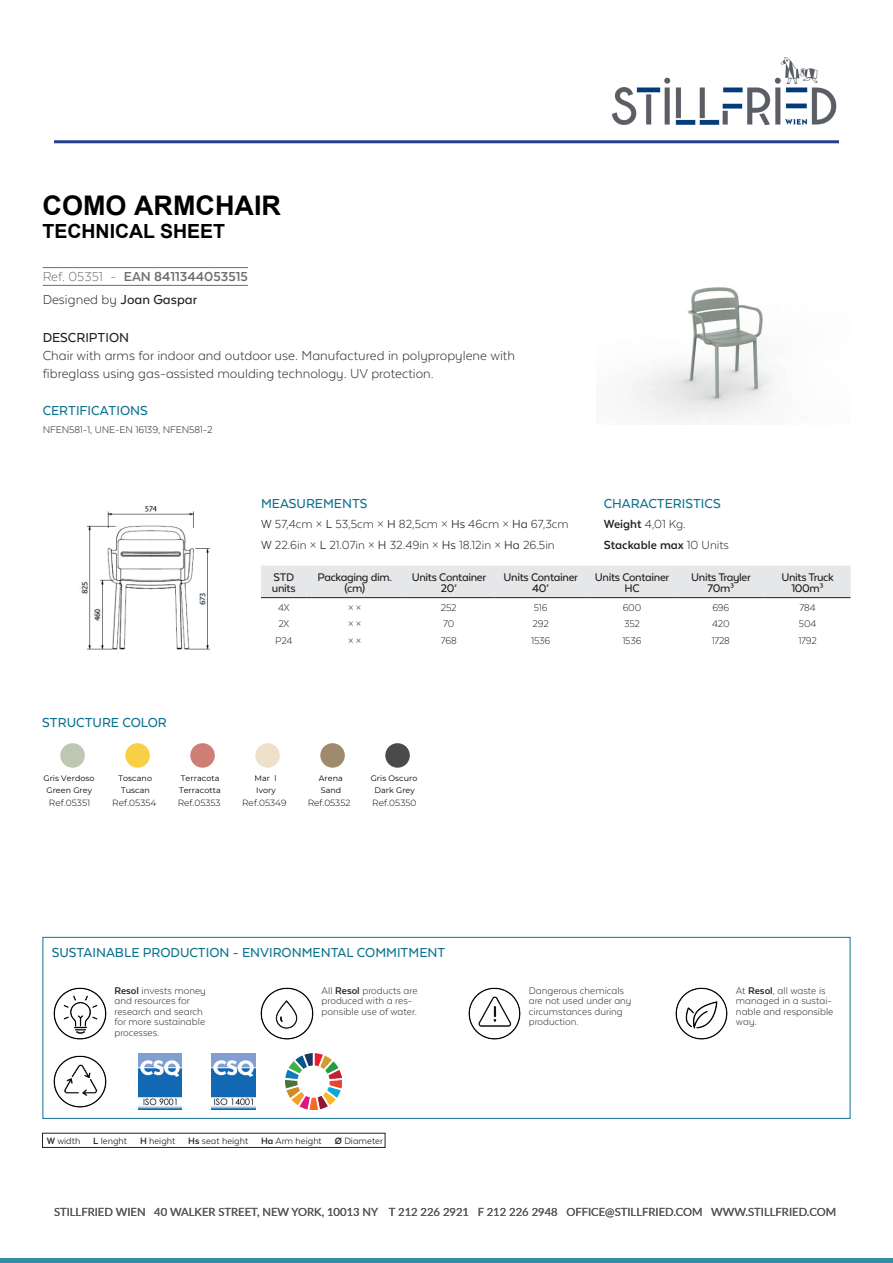
<style>
.page{position:relative;width:893px;height:1263px;background:#fff}
.page>*{position:absolute;margin:0;border:0;box-sizing:border-box;transform-origin:0 0}
.t1{font:700 27px "Arial";color:#000}
.t2{font:700 19.5px "Arial";color:#000}
.t3{font:300 15px/18px "Texta Alt";color:#231f20}
.t4{font:500 15px "Texta Alt";color:#0d738f}
.t5{font:700 15px/23.4px "Texta Alt";color:#6c6d70}
.t6{font:500 15px "Texta Alt";color:#231f20}
.t7{font:300 13.5px/20.4px "Texta Alt";color:#231f20}
.t8{font:700 13.5px/20.4px "Texta Alt";color:#231f20}
.t9{font:500 12.75px/10.5px "Texta Alt";letter-spacing:-.025em;color:#231f20;text-align:center}
.t10{font:300 11.25px/10.5px "Texta Alt";color:#231f20}
.t11{font:11.25px "Lato";color:#57585a}
.t12{font:10.5px "Texta Alt";color:#231f20}
.t13{font:300 9px "Montserrat";letter-spacing:.01em;color:#000}
.t14{font:7.95px/12.1px "Montserrat";letter-spacing:.01em;color:#000;text-align:center}
.s1{font-weight:300}
.s2{font-weight:300;color:#231f20}
.s3{font-weight:500;color:#231f20}
.s4{font-weight:400}
.s5{font-weight:700}
</style>
<div class="page">
<hr style="left:0;top:1259px;width:893px;height:4px;background:#348ea3">
<hr style="left:43px;top:267px;width:205px;height:1px;background:#6c6d70">
<hr style="left:43px;top:285px;width:205px;height:1px;background:#6c6d70">
<img style="left:616px;top:287px;width:159px;height:138px">
<img style="left:79px;top:506px;width:131px;height:144px">
<div style="left:261px;top:565px;width:590px;height:32px;background:#e6e7e9"></div>
<hr style="left:261px;top:597px;width:46px;height:1px;background:#231f20">
<hr style="left:307px;top:597px;width:96px;height:1px;background:#231f20">
<hr style="left:403px;top:597px;width:92px;height:1px;background:#231f20">
<hr style="left:495px;top:597px;width:92px;height:1px;background:#231f20">
<hr style="left:587px;top:597px;width:90px;height:1px;background:#231f20">
<hr style="left:677px;top:597px;width:88px;height:1px;background:#231f20">
<hr style="left:765px;top:597px;width:86px;height:1px;background:#231f20">
<img style="left:53px;top:987px;width:54px;height:53px">
<img style="left:260px;top:987px;width:54px;height:53px">
<img style="left:468px;top:987px;width:53px;height:53px">
<img style="left:675px;top:987px;width:53px;height:53px">
<img style="left:53px;top:1055px;width:54px;height:53px">
<img style="left:138px;top:1053px;width:44px;height:56px">
<img style="left:212px;top:1053px;width:43px;height:56px">
<img style="left:285px;top:1053px;width:57px;height:56px">
<div style="left:43px;top:937px;width:807px;height:182px;border:1px solid #0d738f"></div>
<img style="left:612px;top:57px;width:225px;height:69px">
<hr style="left:54px;top:140px;width:785px;height:3px;background:#253f8e">
<div style="left:125px;top:743px;width:25px;height:25px;background:#f8cf45;border-radius:50%"></div>
<div style="left:320px;top:743px;width:25px;height:25px;background:#a08a6e;border-radius:50%"></div>
<div style="left:190px;top:743px;width:25px;height:25px;background:#ce7f75;border-radius:50%"></div>
<div style="left:60px;top:743px;width:25px;height:25px;background:#bdc7b1;border-radius:50%"></div>
<div style="left:385px;top:743px;width:25px;height:25px;background:#4a4a49;border-radius:50%"></div>
<div style="left:255px;top:743px;width:25px;height:25px;background:#ede2c9;border-radius:50%"></div>
<h1 class="t1" style="left:43px;top:186px;width:240px">COMO ARMCHAIR</h1>
<h2 class="t2" style="left:43px;top:217px;width:184px">TECHNICAL SHEET</h2>
<h3 class="t5" style="left:43px;top:264px;width:207px"><span class="s1">Ref. 05351 -</span> EAN 8411344053515<br><span class="s2">Designed by</span> <span class="s3">Joan Gaspar</span></h3>
<h3 class="t6" style="left:43px;top:329px;width:88px">DESCRIPTION</h3>
<h3 class="t3" style="left:43px;top:346px;width:474px">Chair with arms for indoor and outdoor use. Manufactured in polypropylene with fibreglass using gas-assisted moulding technology. UV protection.</h3>
<h3 class="t4" style="left:43px;top:403px;width:107px">CERTIFICATIONS</h3>
<p class="t10" style="left:43px;top:424px;width:172px">NFEN581-1, UNE-EN 16139, NFEN581-2</p>
<h3 class="t4" style="left:261px;top:495px;width:108px">MEASUREMENTS</h3>
<p class="t7" style="left:261px;top:514px;width:309px"><span class="s4">W</span> 57,4cm × <span class="s4">L</span> 53,5cm × <span class="s4">H</span> 82,5cm × <span class="s4">Hs</span> 46cm × <span class="s4">Ha</span> 67,3cm<br><span class="s4">W</span> 22.6in × <span class="s4">L</span> 21.07in × <span class="s4">H</span> 32.49in × <span class="s4">Hs</span> 18.12in × <span class="s4">Ha</span> 26.5in</p>
<p class="t9" style="left:272px;top:572px;width:25px;text-align:left">STD units</p>
<p class="t9" style="left:317px;top:572px;width:76px">Packaging dim. (cm)</p>
<p class="t9" style="left:412px;top:572px;width:76px">Units Container<br>20’</p>
<p class="t9" style="left:504px;top:572px;width:76px">Units Container<br>40’</p>
<p class="t9" style="left:595px;top:572px;width:76px">Units Container<br>HC</p>
<p class="t9" style="left:691px;top:572px;width:61px">Units Trayler<br>70m³</p>
<p class="t9" style="left:781px;top:572px;width:54px">Units Truck<br>100m³</p>
<p class="t10" style="left:278px;top:602px;width:13px">4X</p>
<p class="t10" style="left:348px;top:602px;width:15px">× ×</p>
<p class="t10" style="left:441px;top:602px;width:17px">252</p>
<p class="t10" style="left:534px;top:602px;width:15px">516</p>
<p class="t10" style="left:623px;top:602px;width:20px">600</p>
<p class="t10" style="left:712px;top:602px;width:19px">696</p>
<p class="t10" style="left:800px;top:602px;width:17px">784</p>
<p class="t10" style="left:278px;top:619px;width:12px">2X</p>
<p class="t10" style="left:348px;top:619px;width:15px">× ×</p>
<p class="t10" style="left:443px;top:619px;width:13px">70</p>
<p class="t10" style="left:533px;top:619px;width:18px">292</p>
<p class="t10" style="left:624px;top:619px;width:17px">352</p>
<p class="t10" style="left:712px;top:619px;width:19px">420</p>
<p class="t10" style="left:799px;top:619px;width:19px">504</p>
<p class="t10" style="left:275px;top:636px;width:19px">P24</p>
<p class="t10" style="left:348px;top:636px;width:15px">× ×</p>
<p class="t10" style="left:441px;top:636px;width:17px">768</p>
<p class="t10" style="left:531px;top:636px;width:21px">1536</p>
<p class="t10" style="left:622px;top:636px;width:21px">1536</p>
<p class="t10" style="left:712px;top:636px;width:20px">1728</p>
<p class="t10" style="left:798px;top:636px;width:20px">1792</p>
<h3 class="t4" style="left:604px;top:495px;width:118px">CHARACTERISTICS</h3>
<p class="t8" style="left:604px;top:514px;width:127px">Weight <span class="s1">4,01 Kg.<br></span>Stackable max <span class="s1">10 Units</span></p>
<h3 class="t4" style="left:42px;top:714px;width:126px">STRUCTURE COLOR</h3>
<p class="t14" style="left:43px;top:771px;width:53px">Gris Verdoso<br>Green Grey</p>
<p class="t13" style="left:49px;top:797px;width:43px">Ref.05351</p>
<p class="t14" style="left:119px;top:771px;width:35px">Toscano<br>Tuscan</p>
<p class="t13" style="left:112px;top:797px;width:46px">Ref.05354</p>
<p class="t14" style="left:179px;top:771px;width:43px;text-align:left">Terracota<br>Terracotta</p>
<p class="t13" style="left:178px;top:797px;width:44px">Ref.05353</p>
<p class="t14" style="left:254px;top:771px;width:24px;text-align:left">Mar l<br>Ivory</p>
<p class="t13" style="left:242px;top:797px;width:46px">Ref.05349</p>
<p class="t14" style="left:319px;top:771px;width:26px;text-align:left">Arena<br>Sand</p>
<p class="t13" style="left:308px;top:797px;width:44px">Ref.05352</p>
<p class="t14" style="left:371px;top:771px;width:48px">Gris Oscuro<br>Dark Grey</p>
<p class="t13" style="left:372px;top:797px;width:46px">Ref.05350</p>
<h3 class="t4" style="left:52px;top:945px;width:395px">SUSTAINABLE PRODUCTION - ENVIRONMENTAL COMMITMENT</h3>
<p class="t10" style="left:114px;top:985px;width:93px"><span class="s5">Resol</span> invests money and resources for research and search for more sustainable processes.</p>
<p class="t10" style="left:322px;top:985px;width:97px">All <span class="s5">Resol</span> products are produced with a res&shy;ponsible use of water.</p>
<p class="t10" style="left:529px;top:985px;width:104px">Dangerous chemicals are not used under any circumstances during production.</p>
<p class="t10" style="left:736px;top:985px;width:99px">At <span class="s5">Resol</span>, all waste is managed in a sustai&shy;nable and responsible way.</p>
<p class="t12" style="left:47px;top:1136px;width:338px"><span class="s5">W</span> width <span class="s5">L</span> lenght <span class="s5">H</span> height <span class="s5">Hs</span> seat height <span class="s5">Ha</span> Arm height <span class="s5">Ø</span> Diameter</p>
<p class="t11" style="left:54px;top:1204px;width:784px">STILLFRIED WIEN 40 WALKER STREET , NEW YORK, 10013 NY T 212 226 2921 F 212 226 2948 OFFICE@STILLFRIED.COM WWW.STILLFRIED.COM</p>
</div>
